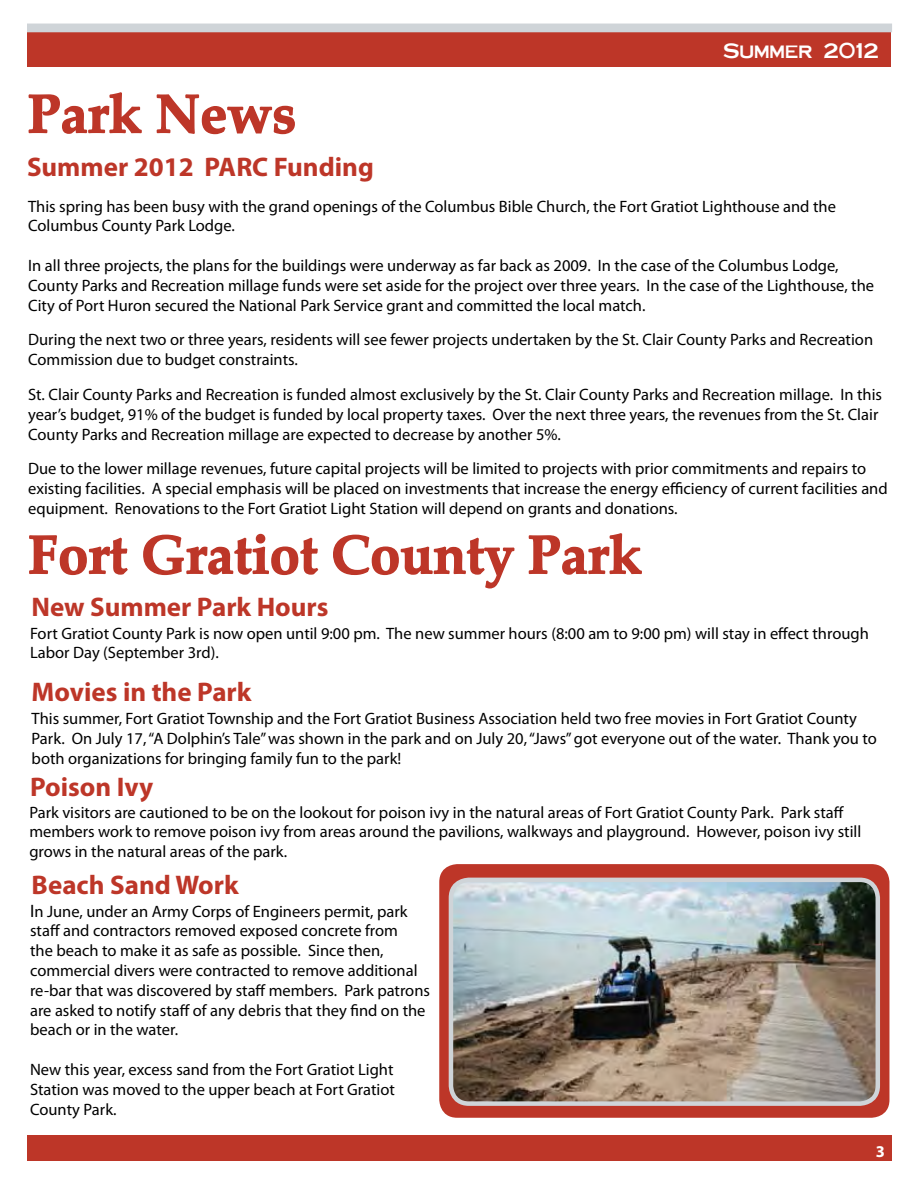
<style>
.page{position:relative;width:918px;height:1188px;background:#fff}
.page>*{position:absolute;margin:0;border:0;box-sizing:border-box;transform-origin:0 0}
.t1{font:700 54px "Palatino Linotype";color:#bd3628}
.t2{font:700 27px "Myriad Pro";color:#bd3628}
.t3{font:21px "Cornerstone";color:#fff}
.t4{font:16.5px/19.8px "Myriad Pro";color:#000}
.t5{font:700 16.5px "Myriad Pro";color:#fff}
.s1{font-size:18px}
</style>
<div class="page">
<div style="left:27px;top:29px;width:863px;height:38px;background:#bd3628"></div>
<div style="left:27px;top:24px;width:865px;height:8px;background:#cfd4d8"></div>
<div style="left:28px;top:1136px;width:864px;height:25px;background:#bd3628"></div>
<svg style="left:28px;top:32px;width:115px;height:102px"></svg>
<svg style="left:156px;top:94px;width:139px;height:41px"></svg>
<svg style="left:29px;top:535px;width:99px;height:41px"></svg>
<svg style="left:143px;top:533px;width:176px;height:43px"></svg>
<svg style="left:333px;top:534px;width:182px;height:55px"></svg>
<svg style="left:528px;top:533px;width:114px;height:42px"></svg>
<div style="left:439px;top:864px;width:450px;height:254px;background:#bd3628;border-radius:18px"></div>
<img style="left:451px;top:880px;width:424px;height:221px">
<div style="left:449px;top:878px;width:431px;height:228px;border:4px solid #cfd4d8;border-radius:18px"></div>
<h1 class="t1" style="left:28px;top:76px;width:270px">Park News</h1>
<h2 class="t2" style="left:27px;top:149px;width:348px">Summer 2012 PARC Funding</h2>
<p class="t3" style="left:723px;top:39px;width:157px">Summer 2012</p>
<p class="t4" style="left:28px;top:196px;width:809px">This spring has been busy with the grand openings of the Columbus Bible Church, the Fort Gratiot Lighthouse and the<br>Columbus County Park Lodge.</p>
<p class="t4" style="left:28px;top:255px;width:848px">In all three projects, the plans for the buildings were underway as far back as 2009. In the case of the Columbus Lodge,<br>County Parks and Recreation millage funds were set aside for the project over three years. In the case of the Lighthouse, the<br>City of Port Huron secured the National Park Service grant and committed the local match.</p>
<p class="t4" style="left:28px;top:330px;width:847px">During the next two or three years, residents will see fewer projects undertaken by the St. Clair County Parks and Recreation<br>Commission due to budget constraints.</p>
<p class="t4" style="left:28px;top:384px;width:855px">St. Clair County Parks and Recreation is funded almost exclusively by the St. Clair County Parks and Recreation millage. In this year’s budget, 91% of the budget is funded by local property taxes. Over the next three years, the revenues from the St. Clair<br>County Parks and Recreation millage are expected to decrease by another 5%.</p>
<p class="t4" style="left:28px;top:459px;width:861px">Due to the lower millage revenues, future capital projects will be limited to projects with prior commitments and repairs to existing facilities. A special emphasis will be placed on investments that increase the energy efficiency of current facilities and equipment. Renovations to the Fort Gratiot Light Station will depend on grants and donations.</p>
<h1 class="t1" style="left:28px;top:516px;width:615px">Fort Gratiot County Park</h1>
<h2 class="t2" style="left:32px;top:589px;width:298px">New Summer Park Hours</h2>
<p class="t4" style="left:30px;top:623px;width:840px">Fort Gratiot County Park is now open until 9:00 pm. The new summer hours (8:00 am to 9:00 pm) will stay in effect through<br>Labor Day (September 3rd).</p>
<h2 class="t2" style="left:32px;top:674px;width:221px">Movies in the Park</h2>
<p class="t4" style="left:32px;top:709px;width:847px">This summer, Fort Gratiot Township and the Fort Gratiot Business Association held two free movies in Fort Gratiot County<br>Park. On July 17, “A Dolphin’s Tale” was shown in the park and on July 20, “Jaws” got everyone out of the water. Thank you to both organizations for bringing family fun to the park!</p>
<h2 class="t2" style="left:30px;top:769px;width:125px">Poison Ivy</h2>
<p class="t4" style="left:29px;top:802px;width:834px">Park visitors are cautioned to be on the lookout for poison ivy in the natural areas of Fort Gratiot County Park. Park staff members work to remove poison ivy from areas around the pavilions, walkways and playground. However, poison ivy still grows in the natural areas of the park.</p>
<h2 class="t2" style="left:32px;top:867px;width:209px">Beach Sand Work</h2>
<p class="t4" style="left:30px;top:901px;width:401px"><span class="s1">I</span>n June, under an Army Corps of Engineers permit, park staff and contractors removed exposed concrete from<br>the beach to make it as safe as possible. Since then, commercial divers were contracted to remove additional re-bar that was discovered by staff members. Park patrons are asked to notify staff of any debris that they find on the beach or in the water.</p>
<p class="t4" style="left:30px;top:1059px;width:366px;text-align:justify">New this year, excess sand from the Fort Gratiot Light Station was moved to the upper beach at Fort Gratiot County Park.</p>
<p class="t5" style="left:876px;top:1140px;width:11px">3</p>
</div>
